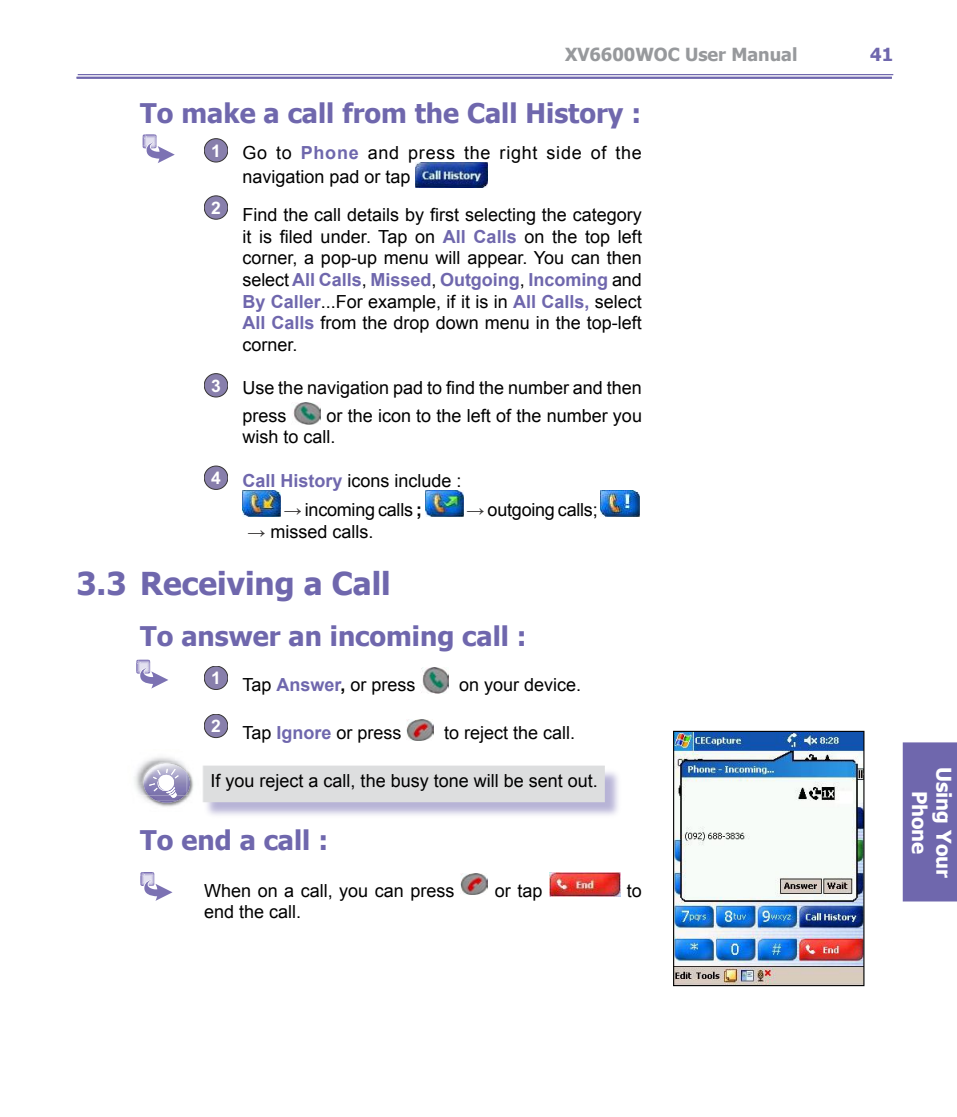
<style>
.page{position:relative;width:957px;height:1117px;background:#fff}
.page>*{position:absolute;margin:0;border:0;box-sizing:border-box;transform-origin:0 0}
.heading_2{font:700 31.5px "Tahoma";color:#6f67ad}
.heading_3{font:700 27px "Tahoma";color:#6f67ad}
.t1{font:700 20.25px/24.3px "Tahoma";color:#fff;text-align:center}
.Step_-_hanging{font:18px/21.6px "Arial";color:#000}
.Step_-_hanging-2{font:18px/23.2px "Arial";letter-spacing:.04em;color:#000}
.Warning{font:18px "Arial";color:#000}
.Step{font:18px "Arial";color:#000}
.t2{font:700 18px "Tahoma";color:#97999c}
.t3{font:700 18px "Tahoma";color:#6f67ad}
.t4{font:700 17.32px "Arial";color:#fff}
.s1{font-weight:700;color:#6f67ad}
.s2{color:#373535}
.s3{font-weight:700}
</style>
<div class="page">
<div style="left:902px;top:742px;width:55px;height:159px;background:#6f67ad"></div>
<hr style="left:77px;top:77px;width:815px;height:2px;background:#6f67ad">
<hr style="left:78px;top:74px;width:815px;height:1px;background:#6f67ad">
<div style="left:202px;top:766px;width:420px;height:53px;background:#6f67ad;opacity:.5"></div>
<div style="left:201px;top:766px;width:403px;height:35px;background:#dddedf"></div>
<div style="left:201px;top:765px;width:404px;height:37px;border:1px solid #dddedf"></div>
<div style="left:204px;top:139px;width:24px;height:23px;background:#887fac;border-radius:50%"></div>
<div style="left:204px;top:138px;width:24px;height:24px;border:1px solid #373535;border-radius:50%"></div>
<img style="left:415px;top:163px;width:72px;height:24px">
<div style="left:204px;top:196px;width:24px;height:23px;background:#887fac;border-radius:50%"></div>
<div style="left:204px;top:196px;width:24px;height:23px;border:1px solid #373535;border-radius:50%"></div>
<div style="left:204px;top:373px;width:24px;height:24px;background:#887fac;border-radius:50%"></div>
<div style="left:204px;top:373px;width:24px;height:24px;border:1px solid #373535;border-radius:50%"></div>
<img style="left:293px;top:402px;width:27px;height:22px">
<div style="left:204px;top:466px;width:24px;height:23px;background:#887fac;border-radius:50%"></div>
<div style="left:204px;top:466px;width:24px;height:23px;border:1px solid #373535;border-radius:50%"></div>
<img style="left:242px;top:490px;width:39px;height:26px">
<img style="left:425px;top:490px;width:38px;height:26px">
<img style="left:601px;top:490px;width:38px;height:26px">
<div style="left:204px;top:666px;width:24px;height:23px;background:#887fac;border-radius:50%"></div>
<div style="left:204px;top:665px;width:24px;height:24px;border:1px solid #373535;border-radius:50%"></div>
<img style="left:421px;top:667px;width:28px;height:26px">
<div style="left:204px;top:714px;width:24px;height:23px;background:#887fac;border-radius:50%"></div>
<div style="left:204px;top:714px;width:24px;height:23px;border:1px solid #373535;border-radius:50%"></div>
<img style="left:406px;top:719px;width:27px;height:21px">
<img style="left:461px;top:873px;width:27px;height:21px">
<img style="left:549px;top:872px;width:71px;height:24px">
<svg style="left:143px;top:134px;width:32px;height:29px"></svg>
<svg style="left:136px;top:659px;width:32px;height:29px"></svg>
<svg style="left:140px;top:872px;width:32px;height:28px"></svg>
<img style="left:675px;top:732px;width:187px;height:251px">
<div style="left:673px;top:730px;width:191px;height:255px;border:1px solid #000"></div>
<img style="left:202px;top:765px;width:1px;height:51px">
<img style="left:201px;top:765px;width:1px;height:37px">
<img style="left:147px;top:771px;width:47px;height:36px">
<img style="left:155px;top:774px;width:35px;height:28px">
<img style="left:142px;top:795px;width:44px;height:5px">
<img style="left:149px;top:795px;width:36px;height:5px">
<img style="left:186px;top:772px;width:2px;height:21px">
<img style="left:134px;top:757px;width:48px;height:38px">
<img style="left:144px;top:763px;width:42px;height:32px">
<svg style="left:149px;top:768px;width:30px;height:29px"></svg>
<p class="t2" style="left:565px;top:42px;width:234px">XV6600WOC User Manual</p>
<p class="t3" style="left:870px;top:42px;width:24px">41</p>
<p class="heading_3" style="left:140px;top:94px;width:502px">To make a call from the Call History :</p>
<p class="t4" style="left:211px;top:140px;width:11px">1</p>
<p class="Step_-_hanging-2" style="left:242px;top:142px;width:401px">Go to <span class="s1">Phone</span> and press the right side of the navigation pad or tap</p>
<p class="t4" style="left:211px;top:198px;width:11px">2</p>
<p class="Step_-_hanging" style="left:242px;top:204px;width:401px;text-align:justify">Find the call details by first selecting the category it is filed under. Tap on <span class="s1">All Calls</span> on the top left corner, a pop-up menu will appear. You can then select <span class="s1">All Calls</span>, <span class="s1">Missed</span>, <span class="s1">Outgoing</span>, <span class="s1">Incoming</span> and <span class="s1">By Caller</span>...For example, if it is in <span class="s1">All Calls,</span> select <span class="s1">All Calls</span> from the drop down menu in the top-left corner.</p>
<p class="t4" style="left:211px;top:375px;width:11px">3</p>
<p class="Step_-_hanging" style="left:242px;top:374px;width:401px;line-height:27.2px">Use the navigation pad to find the number and then press</p>
<p class="Step_-_hanging" style="left:242px;top:404px;width:401px;text-indent:84px">or the icon to the left of the number you wish to call.</p>
<p class="t4" style="left:211px;top:468px;width:11px">4</p>
<p class="Step_-_hanging" style="left:242px;top:469px;width:221px"><span class="s1">Call History</span> icons include :</p>
<p class="Step_-_hanging" style="left:284px;top:499px;width:140px"><span class="s2">→</span> incoming calls <span class="s3">;</span></p>
<p class="Step_-_hanging" style="left:467px;top:499px;width:132px"><span class="s2">→</span> outgoing calls;</p>
<p class="Step_-_hanging" style="left:247px;top:521px;width:128px"><span class="s2">→</span> missed calls.</p>
<p class="heading_2" style="left:76px;top:561px;width:316px">3.3 Receiving a Call</p>
<p class="heading_3" style="left:140px;top:617px;width:388px">To answer an incoming call :</p>
<p class="t4" style="left:211px;top:668px;width:11px">1</p>
<p class="Step_-_hanging" style="left:242px;top:674px;width:175px">Tap <span class="s1">Answer</span><span class="s3">,</span> or press</p>
<p class="Step_-_hanging" style="left:459px;top:674px;width:124px">on your device.</p>
<p class="t4" style="left:211px;top:716px;width:11px">2</p>
<p class="Step_-_hanging" style="left:242px;top:722px;width:161px">Tap <span class="s1">Ignore</span> or press</p>
<p class="Step_-_hanging" style="left:444px;top:722px;width:133px">to reject the call.</p>
<p class="Warning" style="left:210px;top:768px;width:389px">If you reject a call, the busy tone will be sent out.</p>
<p class="heading_3" style="left:140px;top:820px;width:189px">To end a call :</p>
<p class="Step" style="left:204px;top:878px;width:252px">When on a call, you can press</p>
<p class="Step" style="left:495px;top:878px;width:49px">or tap</p>
<p class="Step" style="left:627px;top:878px;width:17px">to</p>
<p class="Step" style="left:204px;top:899px;width:99px">end the call.</p>
<p class="t1" style="left:957px;top:766px;width:112px;rotate:90deg">Using Your<br>Phone</p>
</div>
